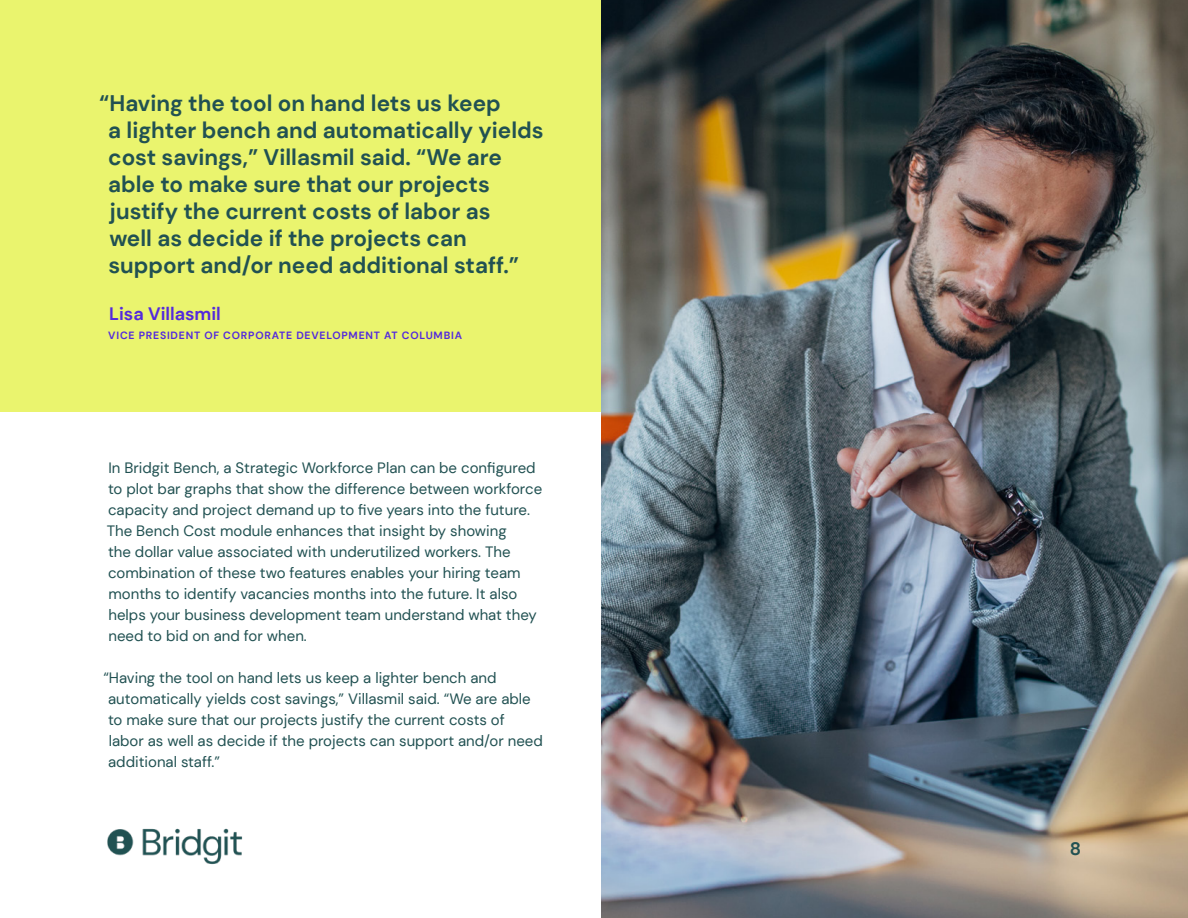
<style>
.page{position:relative;width:1188px;height:918px;background:#fff}
.page>*{position:absolute;margin:0;border:0;box-sizing:border-box;transform-origin:0 0}
.t1{font:700 22.5px/27px "DM Sans";color:#215152}
.t2{font:700 18px "DM Sans";color:#5329dd}
.t3{font:700 18px "DM Sans";color:#215152}
.t4{font:15px/21px "DM Sans";color:#215152}
.t5{font:700 10.5px "DM Sans";letter-spacing:.075em;color:#5329dd}
</style>
<div class="page">
<div style="left:0;top:0;width:632px;height:411px;background:#eaf46e"></div>
<img style="left:602px;top:0;width:586px;height:918px">
<img style="left:107px;top:828px;width:136px;height:37px">
<p class="t1" style="left:99px;top:89px;width:403px">“Having the tool on hand lets us keep</p>
<p class="t1" style="left:108px;top:116px;width:437px">a lighter bench and automatically yields cost savings,” Villasmil said. “We are</p>
<p class="t1" style="left:108px;top:170px;width:384px">able to make sure that our projects justify the current costs of labor as</p>
<p class="t1" style="left:108px;top:224px;width:412px">well as decide if the projects can support and/or need additional staff.”</p>
<p class="t2" style="left:109px;top:302px;width:113px">Lisa Villasmil</p>
<p class="t5" style="left:108px;top:329px;width:355px">VICE PRESIDENT OF CORPORATE DEVELOPMENT AT COLUMBIA</p>
<p class="t4" style="left:107px;top:457px;width:437px">In Bridgit Bench, a Strategic Workforce Plan can be configured to plot bar graphs that show the difference between workforce capacity and project demand up to five years into the future.<br>The Bench Cost module enhances that insight by showing<br>the dollar value associated with underutilized workers. The combination of these two features enables your hiring team months to identify vacancies months into the future. It also helps your business development team understand what they need to bid on and for when.</p>
<p class="t4" style="left:108px;top:667px;width:436px;text-indent:-5px">“Having the tool on hand lets us keep a lighter bench and automatically yields cost savings,” Villasmil said. “We are able to make sure that our projects justify the current costs of labor as well as decide if the projects can support and/or need additional staff.”</p>
<p class="t3" style="left:1070px;top:837px;width:13px">8</p>
</div>
